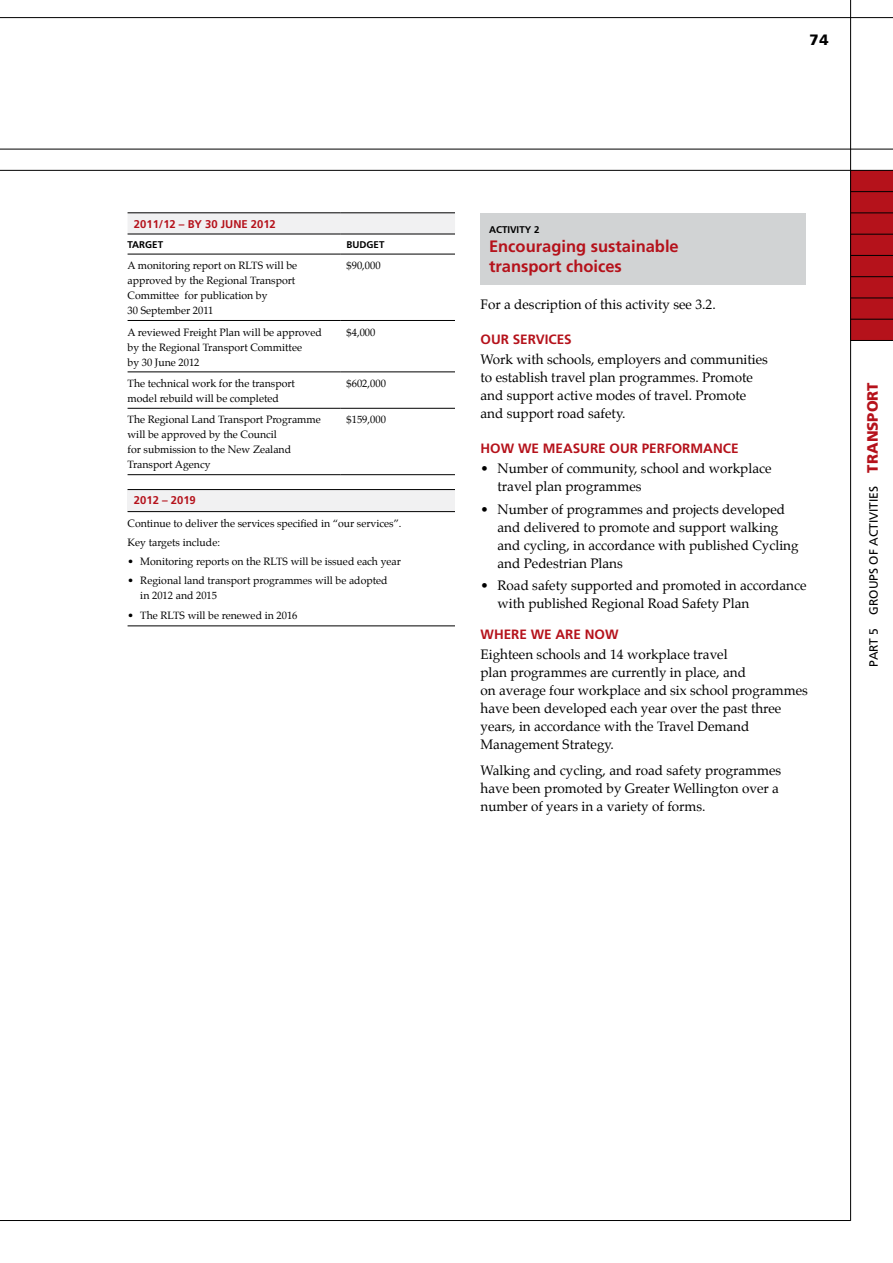
<style>
.page{position:relative;width:893px;height:1263px;background:#fff}
.page>*{position:absolute;margin:0;border:0;box-sizing:border-box;transform-origin:0 0}
.t1{font:700 16.5px/19.5px "Frutiger";color:#b5121b}
.t2{font:900 15px "Frutiger";color:#000}
.t3{font:13.5px/18px "Palatino";color:#000}
.t4{font:700 13.5px "Frutiger";color:#b5121b}
.t5{font:12px "Frutiger";color:#000}
.t6{font:700 11.25px "Frutiger";color:#b5121b}
.t7{font:10.5px/15px "Palatino";color:#000}
.t8{font:700 9.75px "Frutiger";color:#000}
.s1{font-weight:900;font-size:15px;color:#b5121b}
</style>
<div class="page">
<div style="left:128px;top:214px;width:327px;height:20px;background:#f1f1f2"></div>
<hr style="left:128px;top:213px;width:212px;height:1px;background:#000">
<hr style="left:340px;top:213px;width:115px;height:1px;background:#000">
<hr style="left:128px;top:234px;width:212px;height:1px;background:#000">
<hr style="left:340px;top:234px;width:115px;height:1px;background:#000">
<hr style="left:128px;top:254px;width:212px;height:1px;background:#000">
<hr style="left:340px;top:254px;width:115px;height:1px;background:#000">
<hr style="left:128px;top:320px;width:212px;height:1px;background:#000">
<hr style="left:340px;top:320px;width:115px;height:1px;background:#000">
<hr style="left:128px;top:372px;width:212px;height:1px;background:#000">
<hr style="left:340px;top:372px;width:115px;height:1px;background:#000">
<hr style="left:128px;top:408px;width:212px;height:1px;background:#000">
<hr style="left:340px;top:408px;width:115px;height:1px;background:#000">
<hr style="left:128px;top:474px;width:212px;height:1px;background:#000">
<hr style="left:340px;top:474px;width:115px;height:1px;background:#000">
<div style="left:128px;top:490px;width:327px;height:22px;background:#f1f1f2"></div>
<hr style="left:128px;top:489px;width:327px;height:1px;background:#000">
<hr style="left:128px;top:511px;width:327px;height:1px;background:#000">
<hr style="left:128px;top:626px;width:327px;height:1px;background:#000">
<div style="left:480px;top:213px;width:326px;height:71px;background:#d1d3d4"></div>
<div style="left:850px;top:170px;width:43px;height:170px;background:#b5121b"></div>
<hr style="left:850px;top:191px;width:43px;height:1px;background:#000">
<hr style="left:850px;top:213px;width:43px;height:1px;background:#000">
<hr style="left:851px;top:234px;width:42px;height:1px;background:#000">
<hr style="left:850px;top:255px;width:43px;height:1px;background:#000">
<hr style="left:850px;top:276px;width:43px;height:1px;background:#000">
<hr style="left:850px;top:298px;width:43px;height:1px;background:#000">
<hr style="left:851px;top:319px;width:42px;height:1px;background:#000">
<hr style="left:851px;top:340px;width:42px;height:1px;background:#000">
<hr style="left:0;top:149px;width:893px;height:1px;background:#000">
<hr style="left:0;top:17px;width:893px;height:1px;background:#000">
<hr style="left:0;top:170px;width:893px;height:1px;background:#000">
<hr style="left:850px;top:0;width:1px;height:1221px;background:#000">
<hr style="left:0;top:1220px;width:851px;height:1px;background:#000">
<p class="t6" style="left:134px;top:217px;width:143px">2011/12 – BY 30 JUNE 2012</p>
<p class="t8" style="left:128px;top:239px;width:37px">TARGET</p>
<p class="t8" style="left:347px;top:239px;width:39px">BUDGET</p>
<p class="t7" style="left:128px;top:258px;width:171px">A monitoring report on RLTS will be approved by the Regional Transport<br>Committee for publication by<br>30 September 2011</p>
<p class="t7" style="left:347px;top:258px;width:36px">$90,000</p>
<p class="t7" style="left:128px;top:324px;width:196px">A reviewed Freight Plan will be approved by the Regional Transport Committee<br>by 30 June 2012</p>
<p class="t7" style="left:347px;top:324px;width:30px">$4,000</p>
<p class="t7" style="left:128px;top:376px;width:169px">The technical work for the transport model rebuild will be completed</p>
<p class="t7" style="left:347px;top:376px;width:41px">$602,000</p>
<p class="t7" style="left:128px;top:412px;width:195px">The Regional Land Transport Programme will be approved by the Council<br>for submission to the New Zealand<br>Transport Agency</p>
<p class="t7" style="left:347px;top:412px;width:41px">$159,000</p>
<p class="t6" style="left:134px;top:494px;width:63px">2012 – 2019</p>
<p class="t7" style="left:128px;top:513px;width:275px;line-height:19.2px">Continue to deliver the services specified in “our services”.<br>Key targets include:</p>
<p class="t7" style="left:128px;top:554px;width:275px">• Monitoring reports on the RLTS will be issued each year</p>
<p class="t7" style="left:140px;top:573px;width:249px;text-indent:-13px">• Regional land transport programmes will be adopted in 2012 and 2015</p>
<p class="t7" style="left:128px;top:607px;width:171px">• The RLTS will be renewed in 2016</p>
<p class="t2" style="left:810px;top:31px;width:21px">74</p>
<p class="t8" style="left:489px;top:224px;width:52px">ACTIVITY 2</p>
<p class="t1" style="left:489px;top:237px;width:191px">ENCOURAGING SUSTAINABLE<br>TRANSPORT CHOICES</p>
<p class="t3" style="left:480px;top:296px;width:237px">For a description of this activity see 3.2.</p>
<p class="t4" style="left:480px;top:332px;width:93px">OUR SERVICES</p>
<p class="t3" style="left:480px;top:351px;width:289px">Work with schools, employers and communities to establish travel plan programmes. Promote and support active modes of travel. Promote and support road safety.</p>
<p class="t4" style="left:480px;top:441px;width:260px">HOW WE MEASURE OUR PERFORMANCE</p>
<p class="t3" style="left:497px;top:460px;width:276px;text-indent:-17px">• Number of community, school and workplace travel plan programmes</p>
<p class="t3" style="left:497px;top:500px;width:303px;text-indent:-17px">• Number of programmes and projects developed and delivered to promote and support walking and cycling, in accordance with published Cycling and Pedestrian Plans</p>
<p class="t3" style="left:497px;top:576px;width:311px;text-indent:-17px">• Road safety supported and promoted in accordance with published Regional Road Safety Plan</p>
<p class="t4" style="left:480px;top:626px;width:138px">WHERE WE ARE NOW</p>
<p class="t3" style="left:480px;top:645px;width:329px">Eighteen schools and 14 workplace travel<br>plan programmes are currently in place, and<br>on average four workplace and six school programmes have been developed each year over the past three years, in accordance with the Travel Demand Management Strategy.</p>
<p class="t3" style="left:480px;top:762px;width:302px">Walking and cycling, and road safety programmes have been promoted by Greater Wellington over a number of years in a variety of forms.</p>
<p class="t5" style="left:866px;top:667px;width:285px;rotate:-90deg">PART 5 GROU PS OF ACTIVITIES <span class="s1">TRANSPORT</span></p>
</div>
